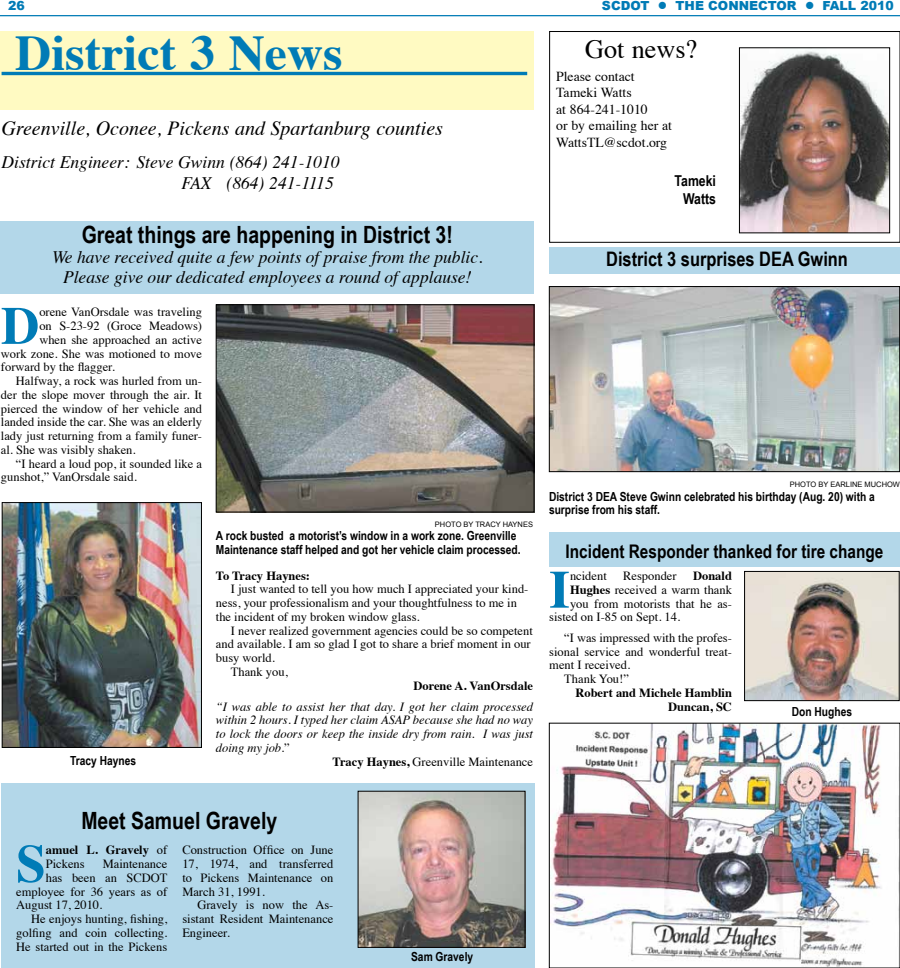
<style>
.page{position:relative;width:900px;height:968px;background:#fff}
.page>*{position:absolute;margin:0;border:0;box-sizing:border-box;transform-origin:0 0}
.t1{font:700 53.25px "Times";color:#007bb6}
.t2{font:700 50px "Times";color:#007bb6}
.t3{font:26.25px "Times";color:#000}
.t4{font:700 23.75px "Arial Narrow";color:#000}
.t5{font:italic 20px "Times";color:#000}
.t6{font:700 20px "Arial Narrow";color:#000}
.t7{font:700 18.75px "Arial Narrow";color:#000}
.t8{font:italic 17.5px "Times";color:#000}
.t9{font:700 15px "Arial Narrow";color:#000}
.t10{font:13.75px/16.6px "Times";color:#000}
.t11{font:12.5px/13.8px "Times";color:#000;text-align:justify}
.t12{font:700 12.5px/13.8px "Arial Narrow";color:#000}
.t13{font:italic 12.5px/13.8px "Times";color:#000;text-align:justify}
.t14{font:700 12.5px/13.8px "Times";color:#000}
.t15{font:900 12.5px "Arial";color:#007bb6}
.t16{font:7.5px "Arial";color:#000}
.s1{font-style:normal}
.s2{font-weight:700}
.s3{font-weight:400}
</style>
<div class="page">
<img style="left:551px;top:288px;width:347px;height:182px">
<div style="left:549px;top:286px;width:351px;height:186px;border:1px solid #000"></div>
<hr style="left:0;top:15px;width:900px;height:1px;background:#007bb6">
<div style="left:0;top:31px;width:534px;height:79px;background:#fffac2"></div>
<hr style="left:2px;top:72px;width:525px;height:3px;background:#007bb6">
<div style="left:549px;top:31px;width:351px;height:211px;border:1px solid #000"></div>
<img style="left:741px;top:51px;width:147px;height:180px">
<div style="left:739px;top:47px;width:151px;height:186px;border:1px solid #000"></div>
<img style="left:218px;top:306px;width:314px;height:204px">
<div style="left:216px;top:304px;width:318px;height:208px;border:1px solid #000"></div>
<div style="left:549px;top:532px;width:351px;height:34px;background:#b3d7e9"></div>
<div style="left:1px;top:783px;width:533px;height:185px;background:#b3d7e9"></div>
<div style="left:549px;top:247px;width:351px;height:26px;background:#b3d7e9"></div>
<div style="left:0;top:221px;width:534px;height:72px;background:#b3d7e9"></div>
<img style="left:360px;top:792px;width:163px;height:153px">
<div style="left:358px;top:790px;width:167px;height:157px;border:1px solid #000"></div>
<img style="left:4px;top:504px;width:196px;height:241px">
<div style="left:2px;top:502px;width:200px;height:245px;border:1px solid #000"></div>
<img style="left:746px;top:573px;width:152px;height:126px">
<div style="left:744px;top:571px;width:156px;height:130px;border:1px solid #000"></div>
<img style="left:551px;top:724px;width:331px;height:242px">
<p class="t15" style="left:8px;top:-2px;width:18px">26</p>
<p class="t15" style="left:602px;top:-2px;width:293px">SCDOT ● THE CONNECTOR ● FALL 2010</p>
<p class="t2" style="left:15px;top:5px;width:329px">District 3 News</p>
<p class="t3" style="left:585px;top:24px;width:114px">Got news?</p>
<p class="t10" style="left:556px;top:66px;width:80px">Please contact<br>Tameki Watts</p>
<p class="t10" style="left:556px;top:100px;width:93px">at 864-241-1010</p>
<p class="t10" style="left:556px;top:116px;width:117px">or by emailing her at<br>WattsTL@scdot.org</p>
<p class="t9" style="left:675px;top:172px;width:43px">Tameki</p>
<p class="t9" style="left:683px;top:190px;width:35px">Watts</p>
<p class="t5" style="left:2px;top:111px;width:443px">Greenville, Oconee, Pickens and Spartanburg counties</p>
<p class="t8" style="left:2px;top:147px;width:339px">District Engineer: Steve Gwinn (864) 241-1010</p>
<p class="t8" style="left:182px;top:168px;width:154px">FAX (864) 241-1115</p>
<p class="t4" style="left:82px;top:221px;width:373px">Great things are happening in District 3!</p>
<p class="t8" style="left:52px;top:242px;width:432px">We have received quite a few points of praise from the public.</p>
<p class="t8" style="left:63px;top:262px;width:410px">Please give our dedicated employees a round of applause!</p>
<p class="t1" style="left:1px;top:275px;width:40px">D</p>
<p class="t11" style="left:39px;top:304px;width:164px">orene VanOrsdale was traveling</p>
<p class="t11" style="left:39px;top:318px;width:164px">on S-23-92 (Groce Meadows)</p>
<p class="t11" style="left:39px;top:332px;width:164px">when she approached an active</p>
<p class="t11" style="left:1px;top:345px;width:203px">work zone. She was motioned to move</p>
<p class="t11" style="left:1px;top:359px;width:115px">forward by the flagger.</p>
<p class="t11" style="left:1px;top:373px;width:203px;text-indent:15px">Halfway, a rock was hurled from un&shy;der the slope mover through the air. It pierced the window of her vehicle and landed inside the car. She was an elderly lady just returning from a family funer&shy;al. She was visibly shaken.</p>
<p class="t11" style="left:1px;top:455px;width:203px;text-indent:15px">“I heard a loud pop, it sounded like a gunshot,” VanOrsdale said.</p>
<p class="t12" style="left:70px;top:753px;width:68px">Tracy Haynes</p>
<p class="t16" style="left:435px;top:519px;width:100px">PHOTO BY TRACY HAYNES</p>
<p class="t12" style="left:216px;top:529px;width:306px">A rock busted a motorist’s window in a work zone. Greenville<br>Maintenance staff helped and got her vehicle claim processed.</p>
<p class="t14" style="left:216px;top:567px;width:96px">To Tracy Haynes:</p>
<p class="t11" style="left:216px;top:581px;width:314px;text-align:left;text-indent:15px">I just wanted to tell you how much I appreciated your kind&shy;ness, your professionalism and your thoughtfulness to me in the incident of my broken window glass.</p>
<p class="t11" style="left:216px;top:622px;width:319px;text-align:left;text-indent:15px">I never realized government agencies could be so competent and available. I am so glad I got to share a brief moment in our busy world.</p>
<p class="t11" style="left:231px;top:663px;width:58px">Thank you,</p>
<p class="t14" style="left:413px;top:677px;width:121px">Dorene A. VanOrsdale</p>
<p class="t13" style="left:216px;top:698px;width:319px">“I was able to assist her that day. I got her claim processed within 2 hours. I typed her claim ASAP because she had no way to lock the doors or keep the inside dry from rain. I was just doing my job.<span class="s1">”</span></p>
<p class="t11" style="left:333px;top:753px;width:202px"><span class="s2">Tracy Haynes,</span> Greenville Maintenance</p>
<p class="t6" style="left:606px;top:247px;width:243px">District 3 surprises DEA Gwinn</p>
<p class="t16" style="left:790px;top:480px;width:112px">PHOTO BY EARLINE MUCHOW</p>
<p class="t12" style="left:549px;top:489px;width:328px">District 3 DEA Steve Gwinn celebrated his birthday (Aug. 20) with a surprise from his staff.</p>
<p class="t7" style="left:566px;top:540px;width:319px">Incident Responder thanked for tire change</p>
<p class="t1" style="left:549px;top:538px;width:22px">I</p>
<p class="t11" style="left:570px;top:568px;width:38px">ncident</p>
<p class="t11" style="left:623px;top:568px;width:55px">Responder</p>
<p class="t14" style="left:693px;top:567px;width:40px">Donald</p>
<p class="t11" style="left:570px;top:581px;width:163px"><span class="s2">Hughes</span> received a warm thank</p>
<p class="t11" style="left:570px;top:595px;width:163px">you from motorists that he as-</p>
<p class="t11" style="left:549px;top:609px;width:132px">sisted on I-85 on Sept. 14.</p>
<p class="t11" style="left:549px;top:629px;width:184px;text-indent:15px">“I was impressed with the profes&shy;sional service and wonderful treat&shy;ment I received.</p>
<p class="t11" style="left:564px;top:671px;width:66px">Thank You!”</p>
<p class="t14" style="left:575px;top:684px;width:158px">Robert and Michele Hamblin</p>
<p class="t14" style="left:668px;top:698px;width:65px">Duncan, SC</p>
<p class="t12" style="left:792px;top:705px;width:62px">Don Hughes</p>
<p class="t4" style="left:81px;top:807px;width:197px">Meet Samuel Gravely</p>
<p class="t1" style="left:16px;top:813px;width:31px">S</p>
<p class="t14" style="left:46px;top:842px;width:123px">amuel L. Gravely <span class="s3">of<br>Pickens</span></p>
<p class="t11" style="left:103px;top:856px;width:66px">Maintenance</p>
<p class="t11" style="left:46px;top:869px;width:123px">has been an SCDOT</p>
<p class="t11" style="left:16px;top:883px;width:153px">employee for 36 years as of</p>
<p class="t11" style="left:16px;top:897px;width:88px">August 17, 2010.</p>
<p class="t11" style="left:16px;top:911px;width:153px;text-indent:15px">He enjoys hunting, fishing, golfing and coin collecting.<br>He started out in the Pickens</p>
<p class="t11" style="left:182px;top:842px;width:153px">Construction Office on June 17, 1974, and transferred to Pickens Maintenance on March 31, 1991.</p>
<p class="t11" style="left:182px;top:897px;width:153px;text-indent:15px">Gravely is now the As&shy;sistant Resident Maintenance Engineer.</p>
<p class="t12" style="left:411px;top:949px;width:64px">Sam Gravely</p>
</div>
